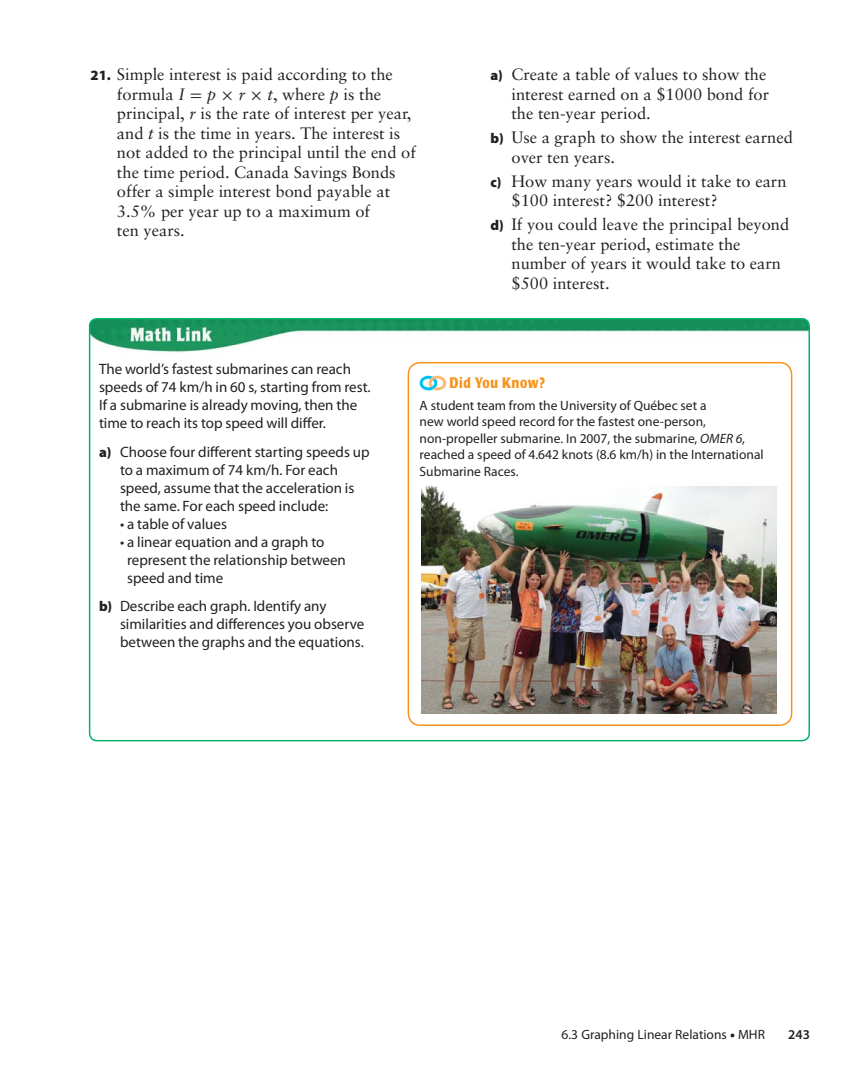
<style>
.page{position:relative;width:864px;height:1080px;background:#fff}
.page>*{position:absolute;margin:0;border:0;box-sizing:border-box;transform-origin:0 0}
.t1{font:16.5px/19.5px "Sabon";color:#231f20}
.t2{font:15px/18px "Myriad Pro";color:#231f20}
.t3{font:700 15px "Poppl Laudatio";letter-spacing:.05em;color:#f7931d;scale:.8 1}
.t4{font:13.5px/16.5px "Myriad Pro";color:#231f20}
.t5{font:600 13.5px "Myriad Pro";color:#231f20}
.s1{font-family:"Myriad Pro";font-weight:900;font-size:14.25px}
.s2{font-style:italic}
.s3{font-family:"Uni Math"}
.s4{font-weight:900;font-size:14.25px}
.s5{font-weight:900}
</style>
<div class="page">
<svg style="left:89px;top:318px;width:721px;height:423px"></svg>
<svg style="left:408px;top:362px;width:384px;height:364px"></svg>
<img style="left:421px;top:487px;width:356px;height:227px">
<p class="t1" style="left:117px;top:66px;width:300px;text-indent:-26px"><span class="s1">21.</span> Simple interest is paid according to the formula <span class="s2">I</span> <span class="s3">=</span> <span class="s2">p</span> <span class="s3">×</span> <span class="s2">r</span> <span class="s3">×</span> <span class="s2">t</span>, where <span class="s2">p</span> is the principal, <span class="s2">r</span> is the rate of interest per year, and <span class="s2">t</span> is the time in years. The interest is not added to the principal until the end of the time period. Canada Savings Bonds offer a simple interest bond payable at 3.5% per year up to a maximum of<br>ten years.</p>
<p class="t1" style="left:512px;top:66px;width:259px;text-indent:-21px"><span class="s1">a)</span> Create a table of values to show the interest earned on a $1000 bond for the ten-year period.</p>
<p class="t1" style="left:512px;top:129px;width:283px;text-indent:-21px"><span class="s1">b)</span> Use a graph to show the interest earned over ten years.</p>
<p class="t1" style="left:512px;top:173px;width:277px;text-indent:-21px"><span class="s1">c)</span> How many years would it take to earn $100 interest? $200 interest?</p>
<p class="t1" style="left:511px;top:216px;width:279px;text-indent:-21px"><span class="s1">d)</span> If you could leave the principal beyond the ten-year period, estimate the number of years it would take to earn $500 interest.</p>
<p class="t2" style="left:99px;top:362px;width:273px">The world’s fastest submarines can reach speeds of 74 km/h in 60 s, starting from rest.<br>If a submarine is already moving, then the time to reach its top speed will differ.</p>
<p class="t2" style="left:120px;top:445px;width:251px;text-indent:-21px"><span class="s4">a)</span> Choose four different starting speeds up to a maximum of 74 km/h. For each speed, assume that the acceleration is the same. For each speed include:</p>
<p class="t2" style="left:120px;top:517px;width:108px">• a table of values</p>
<p class="t2" style="left:127px;top:535px;width:220px;text-indent:-7px">• a linear equation and a graph to represent the relationship between speed and time</p>
<p class="t2" style="left:120px;top:599px;width:246px;text-indent:-21px"><span class="s4">b)</span> Describe each graph. Identify any similarities and differences you observe between the graphs and the equations.</p>
<p class="t3" style="left:450px;top:377px;width:121px">Did You Know?</p>
<p class="t4" style="left:420px;top:399px;width:346px">A student team from the University of Québec set a<br>new world speed record for the fastest one-person, non-propeller submarine. In 2007, the submarine, <span class="s2">OMER 6</span>, reached a speed of 4.642 knots (8.6 km/h) in the International Submarine Races.</p>
<p class="t4" style="left:562px;top:1028px;width:205px">6.3 Graphing Linear Relations <span class="s5">•</span> MHR</p>
<p class="t5" style="left:788px;top:1030px;width:23px">243</p>
</div>
